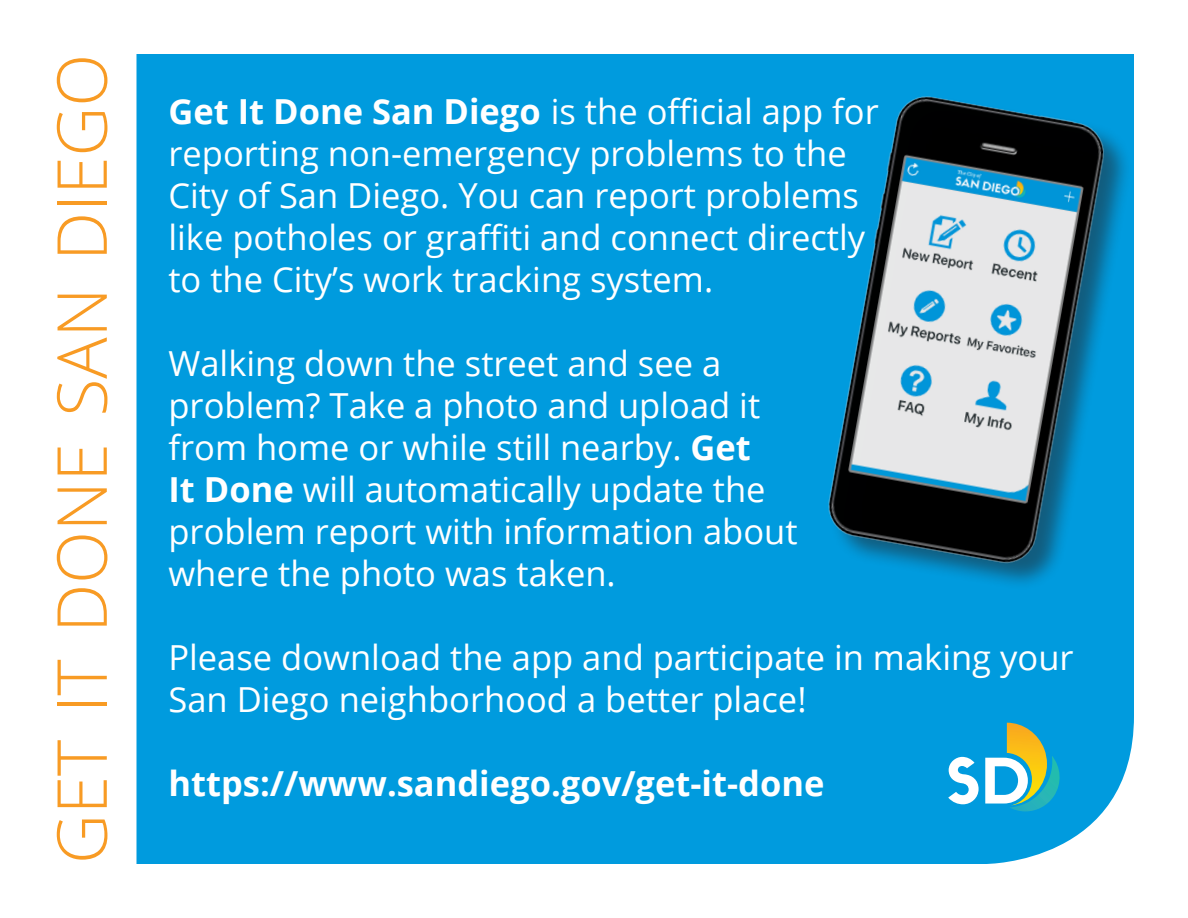
<style>
.page{position:relative;width:1188px;height:918px;background:#fff}
.page>*{position:absolute;margin:0;border:0;box-sizing:border-box;transform-origin:0 0}
.t1{font:300 69px "Open Sans";color:#f89b24}
.t2{font:34.5px/42px "Open Sans";color:#fff}
.t3{font:700 34.5px "Open Sans";color:#fff}
.s1{font-weight:700}
</style>
<div class="page">
<div style="left:136px;top:54px;width:998px;height:810px;background:#009bde"></div>
<svg style="left:948px;top:757px;width:31px;height:47px"></svg>
<svg style="left:985px;top:723px;width:77px;height:88px;background:#68b7b0"></svg>
<div style="left:830px;top:97px;width:303px;height:494px;background:#009bde"></div>
<img style="left:809px;top:83px;width:314px;height:496px">
<p class="t1" style="left:34px;top:864px;width:812px;rotate:-90deg">GET IT DONE SAN DIEGO</p>
<p class="t2" style="left:168px;top:90px;width:712px"><span class="s1">Get It Done San Diego</span> is the official app for reporting non-emergency problems to the City of San Diego. You can report problems like potholes or graffiti and connect directly to the City’s work tracking system.</p>
<p class="t2" style="left:168px;top:342px;width:631px">Walking down the street and see a problem? Take a photo and upload it from home or while still nearby. <span class="s1">Get<br>It Done</span> will automatically update the problem report with information about where the photo was taken.</p>
<p class="t2" style="left:168px;top:636px;width:907px">Please download the app and participate in making your</p>
<p class="t2" style="left:168px;top:678px;width:640px">San Diego neighborhood a better place!</p>
<p class="t3" style="left:168px;top:759px;width:657px">https://www.sandiego.gov/get-it-done</p>
</div>
